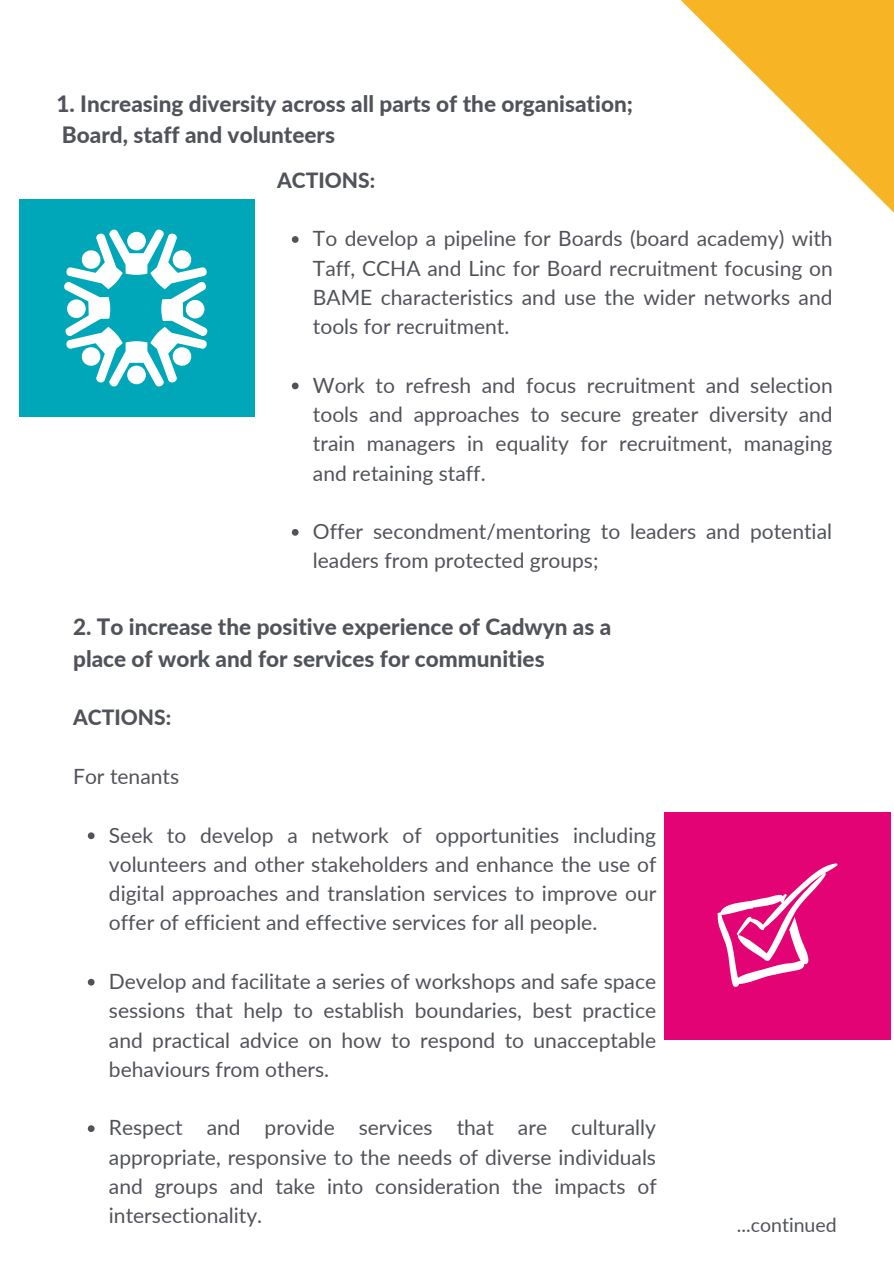
<style>
.page{position:relative;width:894px;height:1264px;background:#fff}
.page>*{position:absolute;margin:0;border:0;box-sizing:border-box;transform-origin:0 0}
.t1{font:800 22.5px/31.5px "Lato";color:#51535a}
.t2{font:21px/29.2px "Lato";color:#51535a;text-align:justify}
.t3{font:800 21px "Lato";color:#51535a}
.t4{font:19.5px "Lato";color:#51535a}
</style>
<div class="page">
<div style="left:19px;top:199px;width:235px;height:218px;background:#00a7b8"></div>
<svg style="left:64px;top:229px;width:144px;height:158px"></svg>
<svg style="left:680px;top:0;width:213px;height:212px"></svg>
<div style="left:663px;top:812px;width:227px;height:227px;background:#e40375"></div>
<svg style="left:717px;top:863px;width:120px;height:123px"></svg>
<svg style="left:292px;top:236px;width:6px;height:7px"></svg>
<svg style="left:292px;top:382px;width:6px;height:7px"></svg>
<svg style="left:292px;top:529px;width:6px;height:6px"></svg>
<svg style="left:88px;top:832px;width:6px;height:7px"></svg>
<svg style="left:88px;top:978px;width:6px;height:7px"></svg>
<svg style="left:88px;top:1125px;width:6px;height:6px"></svg>
<p class="t1" style="left:56px;top:87px;width:577px">1. Increasing diversity across all parts of the organisation;</p>
<p class="t1" style="left:62px;top:119px;width:274px">Board, staff and volunteers</p>
<p class="t3" style="left:277px;top:167px;width:99px">ACTIONS:</p>
<p class="t2" style="left:313px;top:223px;width:521px">To develop a pipeline for Boards (board academy) with Taff, CCHA and Linc for Board recruitment focusing on BAME characteristics and use the wider networks and tools for recruitment.</p>
<p class="t2" style="left:313px;top:370px;width:521px">Work to refresh and focus recruitment and selection tools and approaches to secure greater diversity and train managers in equality for recruitment, managing and retaining staff.</p>
<p class="t2" style="left:313px;top:516px;width:520px">Offer secondment/mentoring to leaders and potential leaders from protected groups;</p>
<p class="t1" style="left:73px;top:610px;width:539px">2. To increase the positive experience of Cadwyn as a place of work and for services for communities</p>
<p class="t3" style="left:73px;top:704px;width:99px">ACTIONS:</p>
<p class="t2" style="left:73px;top:761px;width:107px">For tenants</p>
<p class="t2" style="left:109px;top:819px;width:549px">Seek to develop a network of opportunities including volunteers and other stakeholders and enhance the use of digital approaches and translation services to improve our offer of efficient and effective services for all people.</p>
<p class="t2" style="left:109px;top:966px;width:548px">Develop and facilitate a series of workshops and safe space sessions that help to establish boundaries, best practice and practical advice on how to respond to unacceptable behaviours from others.</p>
<p class="t2" style="left:109px;top:1112px;width:549px">Respect and provide services that are culturally appropriate, responsive to the needs of diverse individuals and groups and take into consideration the impacts of intersectionality.</p>
<p class="t4" style="left:736px;top:1212px;width:101px">...continued</p>
</div>
